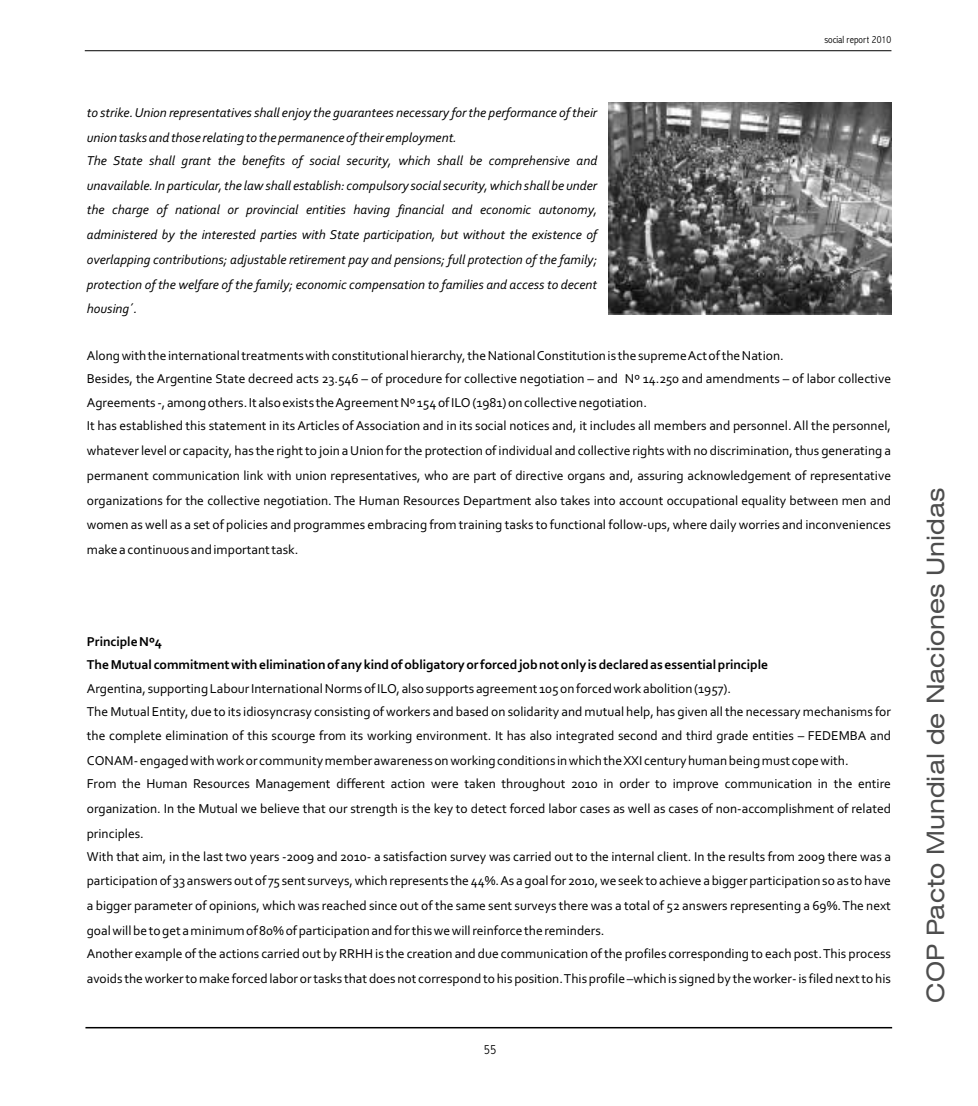
<style>
.page{position:relative;width:978px;height:1106px;background:#fff}
.page>*{position:absolute;margin:0;border:0;box-sizing:border-box;transform-origin:0 0}
.t1{font:expanded 24px "Swiss 721 BT";color:#4d4d4d}
.t2{font:13.5px/24.8px "Corbel";color:#000}
.t3{font:italic 13.5px/24.8px "Corbel";color:#000}
.t4{font:700 13.5px/23.1px "Corbel";color:#000}
.t5{font:300 condensed 13.5px "Abadi";color:#000}
.t6{font:300 condensed 10.5px "Abadi";color:#000}
</style>
<div class="page">
<hr style="left:85px;top:50px;width:806px;height:1px;background:#000">
<img style="left:608px;top:102px;width:283px;height:213px">
<hr style="left:85px;top:1026px;width:807px;height:2px;background:#000">
<p class="t6" style="left:824px;top:36px;width:68px">social report 2010</p>
<p class="t3" style="left:87px;top:101px;width:512px">to strike. Union representatives shall enjoy the guarantees necessary for the performance of their union tasks and those relating to the permanence of their employment.</p>
<p class="t3" style="left:87px;top:149px;width:512px;text-align:justify">The State shall grant the benefits of social security, which shall be comprehensive and unavailable. In particular, the law shall establish: compulsory social security, which shall be under the charge of national or provincial entities having financial and economic autonomy, administered by the interested parties with State participation, but without the existence of overlapping contributions; adjustable retirement pay and pensions; full protection of the family; protection of the welfare of the family; economic compensation to families and access to decent housing´.</p>
<p class="t2" style="left:87px;top:345px;width:806px;line-height:23.1px">Along with the international treatments with constitutional hierarchy, the National Constitution is the supreme Act of the Nation.<br>Besides, the Argentine State decreed acts 23.546 – of procedure for collective negotiation – and Nº 14.250 and amendments – of labor collective</p>
<p class="t2" style="left:87px;top:392px;width:806px;line-height:23.1px">Agreements -, among others. It also exists the Agreement Nº 154 of ILO (1981) on collective negotiation.<br>It has established this statement in its Articles of Association and in its social notices and, it includes all members and personnel. All the personnel,</p>
<p class="t2" style="left:87px;top:439px;width:806px;text-align:justify">whatever level or capacity, has the right to join a Union for the protection of individual and collective rights with no discrimination, thus generating a permanent communication link with union representatives, who are part of directive organs and, assuring acknowledgement of representative organizations for the collective negotiation. The Human Resources Department also takes into account occupational equality between men and women as well as a set of policies and programmes embracing from training tasks to functional follow-ups, where daily worries and inconveniences make a continuous and important task.</p>
<p class="t4" style="left:87px;top:631px;width:683px">Principle Nº4<br>The Mutual commitment with elimination of any kind of obligatory or forced job not only is declared as essential principle</p>
<p class="t2" style="left:87px;top:677px;width:806px;line-height:23.1px">Argentina, supporting Labour International Norms of ILO, also supports agreement 105 on forced work abolition (1957).<br>The Mutual Entity, due to its idiosyncrasy consisting of workers and based on solidarity and mutual help, has given all the necessary mechanisms for</p>
<p class="t2" style="left:87px;top:724px;width:806px">the complete elimination of this scourge from its working environment. It has also integrated second and third grade entities – FEDEMBA and<br>CONAM- engaged with work or community member awareness on working conditions in which the XXI century human being must cope with.</p>
<p class="t2" style="left:87px;top:772px;width:806px;text-align:justify">From the Human Resources Management different action were taken throughout 2010 in order to improve communication in the entire organization. In the Mutual we believe that our strength is the key to detect forced labor cases as well as cases of non-accomplishment of related principles.</p>
<p class="t2" style="left:87px;top:845px;width:806px;text-align:justify">With that aim, in the last two years -2009 and 2010- a satisfaction survey was carried out to the internal client. In the results from 2009 there was a participation of 33 answers out of 75 sent surveys, which represents the 44%. As a goal for 2010, we seek to achieve a bigger participation so as to have a bigger parameter of opinions, which was reached since out of the same sent surveys there was a total of 52 answers representing a 69%. The next goal will be to get a minimum of 80% of participation and for this we will reinforce the reminders.</p>
<p class="t2" style="left:87px;top:942px;width:806px">Another example of the actions carried out by RRHH is the creation and due communication of the profiles corresponding to each post. This process avoids the worker to make forced labor or tasks that does not correspond to his position. This profile –which is signed by the worker- is filed next to his</p>
<p class="t5" style="left:484px;top:1045px;width:14px">55</p>
<h1 class="t1" style="left:926px;top:1002px;width:516px;rotate:-90deg">COP Pacto Mundial de Naciones Unidas</h1>
</div>
